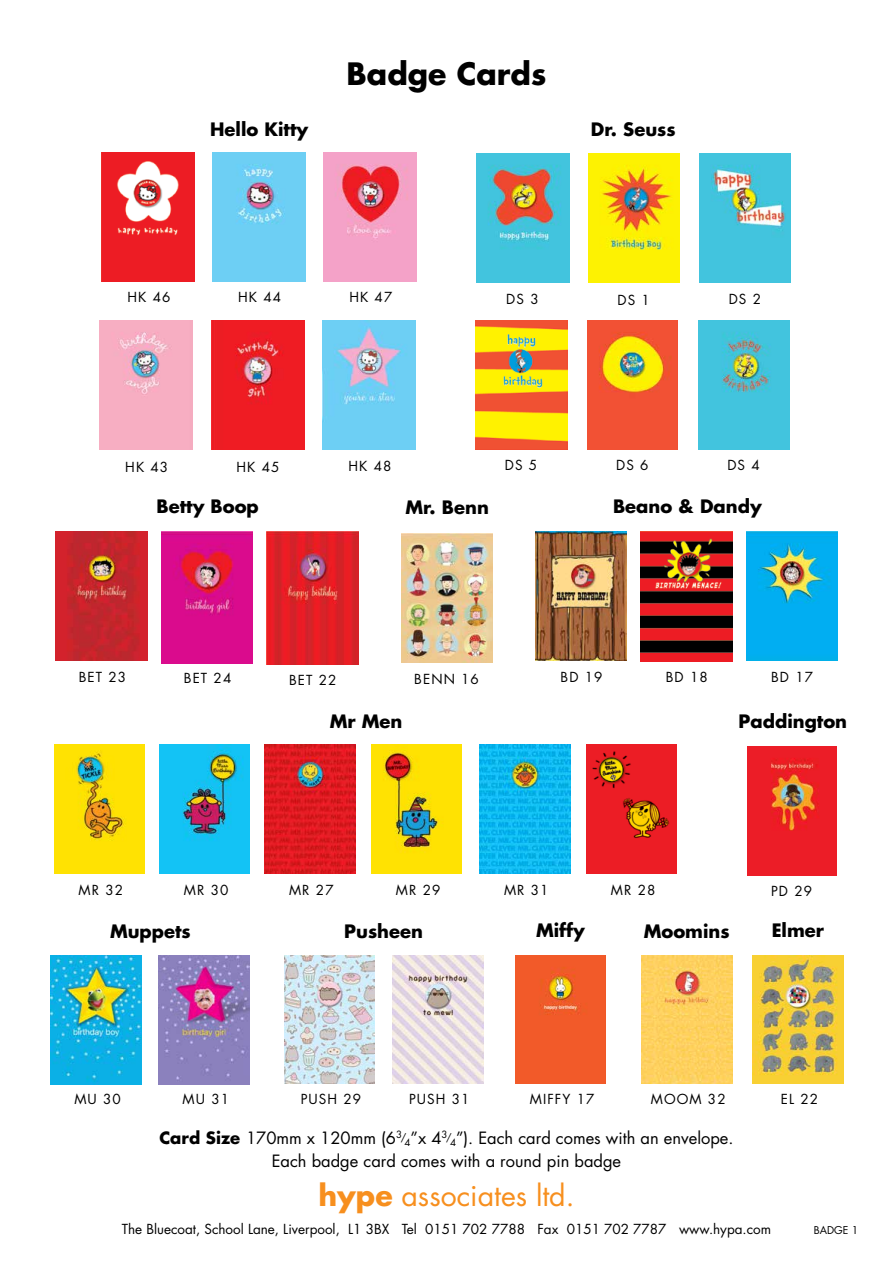
<style>
.page{position:relative;width:893px;height:1263px;background:#fff}
.page>*{position:absolute;margin:0;border:0;box-sizing:border-box;transform-origin:0 0}
.t1{font:700 30px "Futura";color:#000}
.t2{font:28.5px "Futura";color:#f78f1e}
.t3{font:700 18px "Futura";color:#000}
.t4{font:16.5px/22.5px "Futura";color:#000}
.t5{font:13.5px "Futura";letter-spacing:.08em;color:#000}
.t6{font:13.5px "Futura";color:#000}
.t7{font:10.5px "Futura";color:#000}
.t8{font:9.75px "Futura";color:#000}
.s1{font-weight:700}
.s2{font-size:16.5px}
</style>
<div class="page">
<img style="left:402px;top:533px;width:90px;height:129px">
<img style="left:747px;top:747px;width:90px;height:129px">
<img style="left:51px;top:955px;width:90px;height:129px">
<img style="left:159px;top:955px;width:91px;height:129px">
<img style="left:284px;top:955px;width:91px;height:129px">
<img style="left:392px;top:955px;width:91px;height:129px">
<img style="left:515px;top:955px;width:91px;height:128px">
<img style="left:371px;top:745px;width:91px;height:128px">
<img style="left:54px;top:745px;width:91px;height:128px">
<img style="left:264px;top:745px;width:91px;height:128px">
<img style="left:586px;top:745px;width:91px;height:128px">
<img style="left:159px;top:745px;width:91px;height:128px">
<img style="left:479px;top:745px;width:91px;height:128px">
<img style="left:535px;top:532px;width:91px;height:128px">
<img style="left:640px;top:532px;width:92px;height:129px">
<img style="left:746px;top:532px;width:92px;height:129px">
<img style="left:56px;top:532px;width:91px;height:129px">
<img style="left:162px;top:532px;width:91px;height:131px">
<img style="left:266px;top:532px;width:93px;height:132px">
<img style="left:588px;top:154px;width:91px;height:129px">
<img style="left:700px;top:154px;width:90px;height:129px">
<img style="left:477px;top:154px;width:92px;height:129px">
<img style="left:475px;top:320px;width:93px;height:129px">
<img style="left:587px;top:320px;width:90px;height:129px">
<img style="left:698px;top:320px;width:92px;height:129px">
<img style="left:213px;top:152px;width:93px;height:129px">
<img style="left:101px;top:152px;width:93px;height:129px">
<img style="left:324px;top:152px;width:93px;height:129px">
<img style="left:211px;top:321px;width:93px;height:129px">
<img style="left:323px;top:321px;width:93px;height:129px">
<img style="left:99px;top:321px;width:93px;height:129px">
<img style="left:641px;top:955px;width:91px;height:128px">
<img style="left:752px;top:955px;width:91px;height:129px">
<h3 class="t3" style="left:210px;top:117px;width:100px">Hello Kitty</h3>
<h1 class="t1" style="left:347px;top:53px;width:201px">Badge Cards</h1>
<h3 class="t3" style="left:591px;top:117px;width:86px">Dr. Seuss</h3>
<p class="t5" style="left:127px;top:288px;width:44px">HK 46</p>
<p class="t5" style="left:238px;top:288px;width:44px">HK 44</p>
<p class="t5" style="left:349px;top:288px;width:44px">HK 47</p>
<p class="t5" style="left:506px;top:290px;width:34px">DS 3</p>
<p class="t5" style="left:617px;top:291px;width:34px">DS 1</p>
<p class="t5" style="left:729px;top:289px;width:34px">DS 2</p>
<p class="t5" style="left:125px;top:457px;width:44px">HK 43</p>
<p class="t5" style="left:237px;top:458px;width:44px">HK 45</p>
<p class="t5" style="left:348px;top:457px;width:44px">HK 48</p>
<h3 class="t3" style="left:157px;top:493px;width:104px">Betty Boop</h3>
<h3 class="t3" style="left:405px;top:495px;width:85px">Mr. Benn</h3>
<p class="t5" style="left:505px;top:456px;width:34px">DS 5</p>
<p class="t5" style="left:616px;top:456px;width:34px">DS 6</p>
<p class="t5" style="left:727px;top:456px;width:34px">DS 4</p>
<h3 class="t3" style="left:613px;top:493px;width:150px">Beano &amp; Dandy</h3>
<p class="t5" style="left:79px;top:667px;width:49px">BET 23</p>
<p class="t5" style="left:184px;top:668px;width:49px">BET 24</p>
<p class="t5" style="left:289px;top:670px;width:49px">BET 22</p>
<p class="t5" style="left:561px;top:668px;width:43px">BD 19</p>
<p class="t5" style="left:666px;top:668px;width:43px">BD 18</p>
<p class="t5" style="left:771px;top:668px;width:43px">BD 17</p>
<p class="t5" style="left:414px;top:669px;width:66px">BENN 16</p>
<h3 class="t3" style="left:330px;top:709px;width:74px">Mr Men</h3>
<h3 class="t3" style="left:739px;top:708px;width:110px">Paddington</h3>
<p class="t5" style="left:79px;top:881px;width:46px">MR 32</p>
<p class="t5" style="left:184px;top:881px;width:46px">MR 30</p>
<p class="t5" style="left:289px;top:881px;width:46px">MR 27</p>
<p class="t5" style="left:396px;top:881px;width:46px">MR 29</p>
<p class="t5" style="left:504px;top:881px;width:46px">MR 31</p>
<p class="t5" style="left:611px;top:881px;width:46px">MR 28</p>
<p class="t5" style="left:771px;top:882px;width:43px">PD 29</p>
<h3 class="t3" style="left:110px;top:919px;width:82px">Muppets</h3>
<h3 class="t3" style="left:344px;top:919px;width:80px">Pusheen</h3>
<h3 class="t3" style="left:536px;top:918px;width:50px">Miffy</h3>
<h3 class="t3" style="left:644px;top:919px;width:87px">Moomins</h3>
<h3 class="t3" style="left:772px;top:918px;width:54px">Elmer</h3>
<p class="t5" style="left:74px;top:1090px;width:48px">MU 30</p>
<p class="t5" style="left:183px;top:1090px;width:48px">MU 31</p>
<p class="t5" style="left:301px;top:1090px;width:62px">PUSH 29</p>
<p class="t5" style="left:409px;top:1090px;width:62px">PUSH 31</p>
<p class="t5" style="left:530px;top:1090px;width:66px">MIFFY 17</p>
<p class="t5" style="left:651px;top:1090px;width:76px">MOOM 32</p>
<p class="t4" style="left:159px;top:1127px;width:248px"><span class="s1">Card Size</span> 170mm x 120mm (6<sup>3/</sup></p>
<p class="t8" style="left:405px;top:1131px;width:49px">4<span class="s2">”x 4</span>3/</p>
<p class="t4" style="left:272px;top:1127px;width:463px;text-indent:178px"><sub>4</sub>”). Each card comes with an envelope.<br>Each badge card comes with a round pin badge</p>
<p class="t5" style="left:781px;top:1090px;width:39px">EL 22</p>
<h2 class="t2" style="left:318px;top:1175px;width:258px"><span class="s1">hype</span> associates ltd.</h2>
<p class="t6" style="left:122px;top:1220px;width:651px">The Bluecoat, School Lane, Liverpool, L1 3BX Tel 0151 702 7788 Fax 0151 702 7787 www.hypa.com</p>
<p class="t7" style="left:814px;top:1223px;width:46px">BADGE 1</p>
</div>
